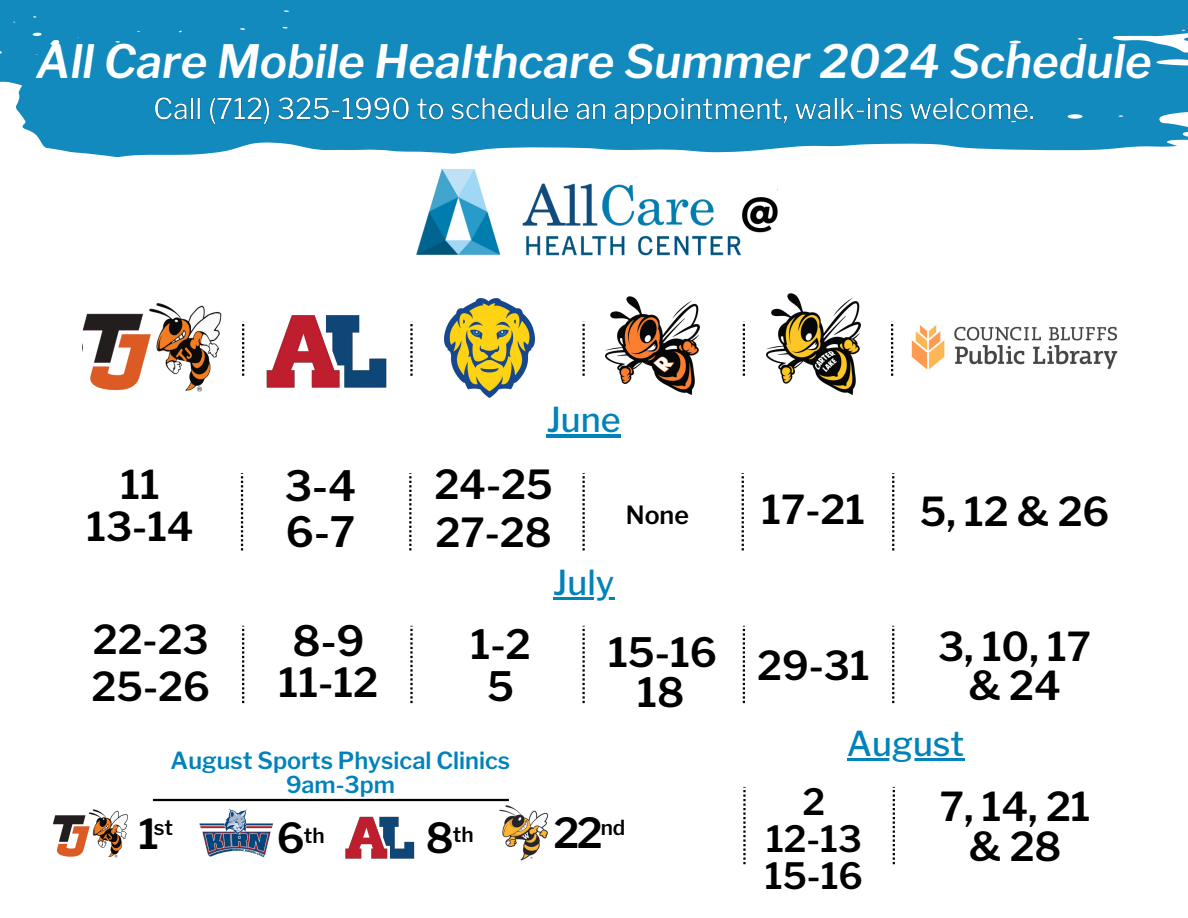
<style>
.page{position:relative;width:1188px;height:918px;background:#fff}
.page>*{position:absolute;margin:0;border:0;box-sizing:border-box;transform-origin:0 0}
.t1{font:italic 600 45.75px "Libre Franklin";color:#fff}
.t2{font:600 41.55px "Libre Franklin";color:#000}
.t3{font:600 41.25px "Libre Franklin";color:#000}
.t4{font:600 40.2px "Libre Franklin";color:#000}
.t5{font:600 40.05px "Libre Franklin";color:#000}
.t6{font:600 39.75px "Libre Franklin";color:#000}
.t7{font:600 39.6px/39.3px "Libre Franklin";color:#000;text-align:center}
.t8{font:600 36.15px "Libre Franklin";color:#000}
.t9{font:500 34.2px "Libre Franklin";color:#0082ba}
.t10{font:600 24.9px "Libre Franklin";color:#000}
.t11{font:600 23.4px "Libre Franklin";color:#0082ba}
.t12{font:600 23.1px "Libre Franklin";color:#0082ba}
.t13{font:600 20.55px "Libre Franklin";color:#000}
</style>
<div class="page">
<div style="left:0;top:0;width:1188px;height:141px;background:#128abe"></div>
<svg style="left:1183px;top:35px;width:5px;height:7px"></svg>
<svg style="left:241px;top:473px;width:2px;height:77px"></svg>
<svg style="left:582px;top:473px;width:3px;height:77px"></svg>
<svg style="left:742px;top:473px;width:2px;height:77px"></svg>
<svg style="left:409px;top:473px;width:2px;height:77px"></svg>
<img style="left:82px;top:303px;width:140px;height:89px">
<img style="left:266px;top:315px;width:121px;height:73px">
<img style="left:445px;top:298px;width:90px;height:99px">
<hr style="left:546px;top:434px;width:75px;height:4px;background:#0082ba">
<hr style="left:553px;top:598px;width:61px;height:2px;background:#0082ba">
<svg style="left:242px;top:324px;width:2px;height:52px"></svg>
<svg style="left:582px;top:324px;width:3px;height:52px"></svg>
<svg style="left:743px;top:324px;width:2px;height:52px"></svg>
<svg style="left:410px;top:324px;width:3px;height:52px"></svg>
<svg style="left:242px;top:626px;width:2px;height:77px"></svg>
<svg style="left:582px;top:626px;width:3px;height:77px"></svg>
<svg style="left:743px;top:626px;width:2px;height:77px"></svg>
<svg style="left:410px;top:626px;width:3px;height:77px"></svg>
<img style="left:53px;top:809px;width:75px;height:49px">
<img style="left:199px;top:808px;width:74px;height:50px">
<img style="left:345px;top:816px;width:70px;height:43px">
<img style="left:499px;top:805px;width:50px;height:56px">
<hr style="left:153px;top:799px;width:356px;height:2px;background:#000">
<img style="left:766px;top:294px;width:95px;height:100px">
<hr style="left:847px;top:759px;width:117px;height:2px;background:#0082ba">
<img style="left:911px;top:325px;width:207px;height:45px">
<svg style="left:891px;top:324px;width:2px;height:52px"></svg>
<svg style="left:892px;top:473px;width:2px;height:77px"></svg>
<svg style="left:892px;top:626px;width:2px;height:77px"></svg>
<img style="left:606px;top:296px;width:93px;height:98px">
<svg style="left:743px;top:787px;width:3px;height:77px"></svg>
<svg style="left:893px;top:787px;width:2px;height:77px"></svg>
<img style="left:150px;top:93px;width:888px;height:37px">
<svg style="left:40px;top:141px;width:1137px;height:16px;fill:#128abe"></svg>
<img style="left:410px;top:145px;width:368px;height:111px">
<p class="t1" style="left:36px;top:34px;width:1117px">All Care Mobile Healthcare Summer 2024 Schedule</p>
<p class="t9" style="left:546px;top:399px;width:76px">June</p>
<p class="t7" style="left:121px;top:466px;width:41px">11</p>
<p class="t7" style="left:87px;top:508px;width:109px">13-14</p>
<p class="t2" style="left:285px;top:461px;width:73px">3-4</p>
<p class="t2" style="left:286px;top:507px;width:71px">6-7</p>
<p class="t6" style="left:434px;top:461px;width:120px">24-25</p>
<p class="t6" style="left:435px;top:509px;width:118px">27-28</p>
<p class="t10" style="left:626px;top:500px;width:65px">None</p>
<p class="t9" style="left:553px;top:562px;width:63px">July</p>
<p class="t7" style="left:93px;top:620px;width:117px">22-23</p>
<p class="t7" style="left:92px;top:667px;width:120px">25-26</p>
<p class="t2" style="left:292px;top:616px;width:74px">8-9</p>
<h1 class="t5" style="left:279px;top:658px;width:101px">11-12</h1>
<p class="t4" style="left:470px;top:620px;width:62px">1-2</p>
<p class="t4" style="left:487px;top:663px;width:28px">5</p>
<p class="t4" style="left:608px;top:628px;width:111px">15-16</p>
<p class="t4" style="left:637px;top:669px;width:49px">18</p>
<p class="t11" style="left:171px;top:746px;width:341px">August Sports Physical Clinics</p>
<p class="t12" style="left:286px;top:770px;width:110px">9am-3pm</p>
<p class="t13" style="left:154px;top:815px;width:21px">st</p>
<p class="t3" style="left:277px;top:813px;width:29px">6</p>
<p class="t13" style="left:304px;top:823px;width:22px">th</p>
<p class="t3" style="left:426px;top:813px;width:29px">8</p>
<p class="t13" style="left:453px;top:822px;width:22px">th</p>
<p class="t3" style="left:553px;top:808px;width:51px">22</p>
<p class="t13" style="left:601px;top:815px;width:26px">nd</p>
<p class="t3" style="left:138px;top:809px;width:22px">1</p>
<p class="t7" style="left:762px;top:490px;width:105px">17-21</p>
<p class="t7" style="left:757px;top:646px;width:114px">29-31</p>
<p class="t7" style="left:920px;top:492px;width:191px">5,12&amp;26</p>
<p class="t7" style="left:938px;top:627px;width:154px">3, 10, 17 &amp;24</p>
<p class="t9" style="left:847px;top:723px;width:119px">August</p>
<p class="t8" style="left:803px;top:780px;width:24px">2</p>
<p class="t8" style="left:766px;top:818px;width:97px">12-13</p>
<p class="t8" style="left:765px;top:854px;width:99px">15-16</p>
<p class="t7" style="left:940px;top:787px;width:152px">7, 14, 21 &amp;28</p>
</div>
